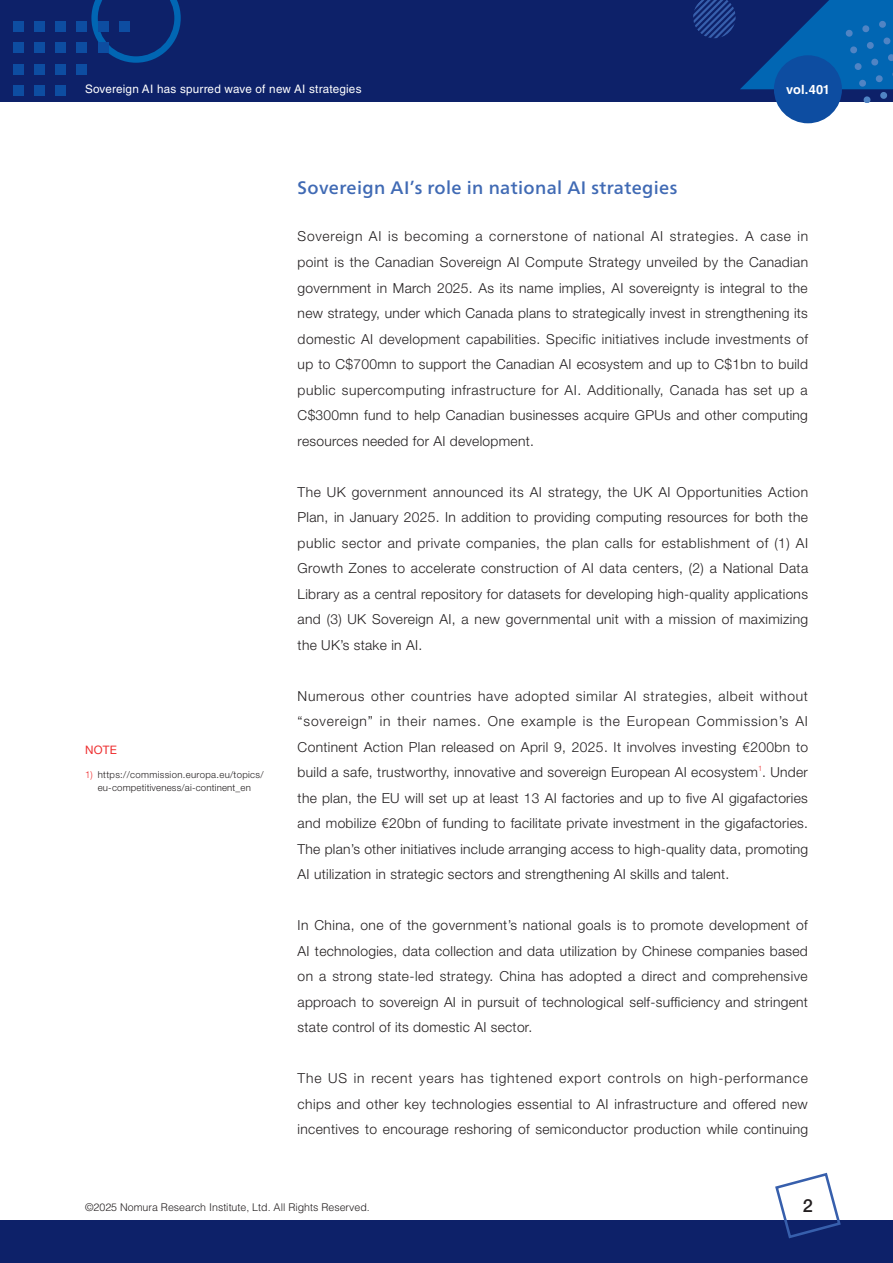
<style>
.page{position:relative;width:893px;height:1263px;background:#fff}
.page>*{position:absolute;margin:0;border:0;box-sizing:border-box;transform-origin:0 0}
.t1{font:500 18px "Frutiger Neue LT Pro";letter-spacing:.02em;color:#406ab4}
.t2{font:500 18px "Helvetica Neue";color:#231f20}
.t3{font:300 13.8px/25.5px "Helvetica Neue";letter-spacing:.02em;color:#231f20;text-align:justify}
.t4{font:700 12.75px "Helvetica LT Std";letter-spacing:.005em;color:#fff}
.t5{font:11.7px "Helvetica LT Std";letter-spacing:.02em;color:#fff}
.t6{font:11.7px "Helvetica Neue";color:#ee2d2e}
.t7{font:300 10.65px "Helvetica LT Std";color:#231f20}
.t8{font:300 9.6px/12.8px "Helvetica Neue";letter-spacing:.02em;color:#231f20;text-align:center}
.t9{font:300 7.5px "Helvetica Neue";color:#ee2d2e}
.s1{color:#ee2d2e}
</style>
<div class="page">
<div style="left:0;top:0;width:893px;height:102px;background:#0d2169"></div>
<svg style="left:91px;top:0;width:90px;height:63px"></svg>
<svg style="left:693px;top:0;width:200px;height:102px"></svg>
<div style="left:13px;top:21px;width:10px;height:11px;background:#0d4da1"></div>
<div style="left:34px;top:21px;width:11px;height:11px;background:#0d4da1"></div>
<div style="left:55px;top:21px;width:11px;height:11px;background:#0d4da1"></div>
<div style="left:77px;top:21px;width:10px;height:11px;background:#0d4da1"></div>
<div style="left:98px;top:21px;width:10px;height:11px;background:#0d4da1"></div>
<div style="left:119px;top:21px;width:11px;height:11px;background:#0d4da1"></div>
<div style="left:13px;top:43px;width:10px;height:10px;background:#0d4da1"></div>
<div style="left:34px;top:43px;width:11px;height:10px;background:#0d4da1"></div>
<div style="left:55px;top:43px;width:11px;height:10px;background:#0d4da1"></div>
<div style="left:77px;top:43px;width:10px;height:10px;background:#0d4da1"></div>
<div style="left:98px;top:43px;width:10px;height:10px;background:#0d4da1"></div>
<div style="left:13px;top:64px;width:10px;height:10px;background:#0d4da1"></div>
<div style="left:34px;top:64px;width:11px;height:10px;background:#0d4da1"></div>
<div style="left:55px;top:64px;width:11px;height:10px;background:#0d4da1"></div>
<div style="left:77px;top:64px;width:10px;height:10px;background:#0d4da1"></div>
<div style="left:13px;top:85px;width:10px;height:11px;background:#0d4da1"></div>
<div style="left:34px;top:85px;width:11px;height:11px;background:#0d4da1"></div>
<div style="left:55px;top:85px;width:11px;height:11px;background:#0d4da1"></div>
<div style="left:0;top:1220px;width:893px;height:43px;background:#0d2169"></div>
<svg style="left:775px;top:1172px;width:66px;height:67px"></svg>
<div style="left:774px;top:55px;width:68px;height:68px;background:#0d4da1;border-radius:50%"></div>
<p class="t5" style="left:85px;top:82px;width:278px">Sovereign AI has spurred wave of new AI strategies</p>
<p class="t4" style="left:786px;top:81px;width:45px">vol.401</p>
<p class="t6" style="left:85px;top:743px;width:33px">NOTE</p>
<p class="t8" style="left:85px;top:768px;width:180px"><span class="s1">1)</span> https://commission.europa.eu/topics/ eu-competitiveness/ai-continent_en</p>
<h1 class="t1" style="left:298px;top:177px;width:381px">Sovereign AI’s role in national AI strategies</h1>
<p class="t3" style="left:298px;top:224px;width:512px">Sovereign AI is becoming a cornerstone of national AI strategies. A case in point is the Canadian Sovereign AI Compute Strategy unveiled by the Canadian government in March 2025. As its name implies, AI sovereignty is integral to the new strategy, under which Canada plans to strategically invest in strengthening its domestic AI development capabilities. Specific initiatives include investments of up to C$700mn to support the Canadian AI ecosystem and up to C$1bn to build public supercomputing infrastructure for AI. Additionally, Canada has set up a C$300mn fund to help Canadian businesses acquire GPUs and other computing resources needed for AI development.</p>
<p class="t3" style="left:298px;top:479px;width:512px">The UK government announced its AI strategy, the UK AI Opportunities Action Plan, in January 2025. In addition to providing computing resources for both the public sector and private companies, the plan calls for establishment of (1) AI Growth Zones to accelerate construction of AI data centers, (2) a National Data Library as a central repository for datasets for developing high-quality applications and (3) UK Sovereign AI, a new governmental unit with a mission of maximizing the UK’s stake in AI.</p>
<p class="t3" style="left:298px;top:683px;width:512px">Numerous other countries have adopted similar AI strategies, albeit without “sovereign” in their names. One example is the European Commission’s AI Continent Action Plan released on April 9, 2025. It involves investing €200bn to build a safe, trustworthy, innovative and sovereign European AI ecosystem . Under</p>
<p class="t9" style="left:758px;top:763px;width:6px">1</p>
<p class="t3" style="left:298px;top:785px;width:512px">the plan, the EU will set up at least 13 AI factories and up to five AI gigafactories and mobilize €20bn of funding to facilitate private investment in the gigafactories.<br>The plan’s other initiatives include arranging access to high-quality data, promoting AI utilization in strategic sectors and strengthening AI skills and talent.</p>
<p class="t3" style="left:298px;top:912px;width:512px">In China, one of the government’s national goals is to promote development of AI technologies, data collection and data utilization by Chinese companies based on a strong state-led strategy. China has adopted a direct and comprehensive approach to sovereign AI in pursuit of technological self-sufficiency and stringent state control of its domestic AI sector.</p>
<p class="t3" style="left:298px;top:1065px;width:512px">The US in recent years has tightened export controls on high-performance chips and other key technologies essential to AI infrastructure and offered new incentives to encourage reshoring of semiconductor production while continuing</p>
<p class="t7" style="left:85px;top:1201px;width:286px">©2025 Nomura Research Institute, Ltd. All Rights Reserved.</p>
<h1 class="t2" style="left:803px;top:1194px;width:12px">2</h1>
</div>
